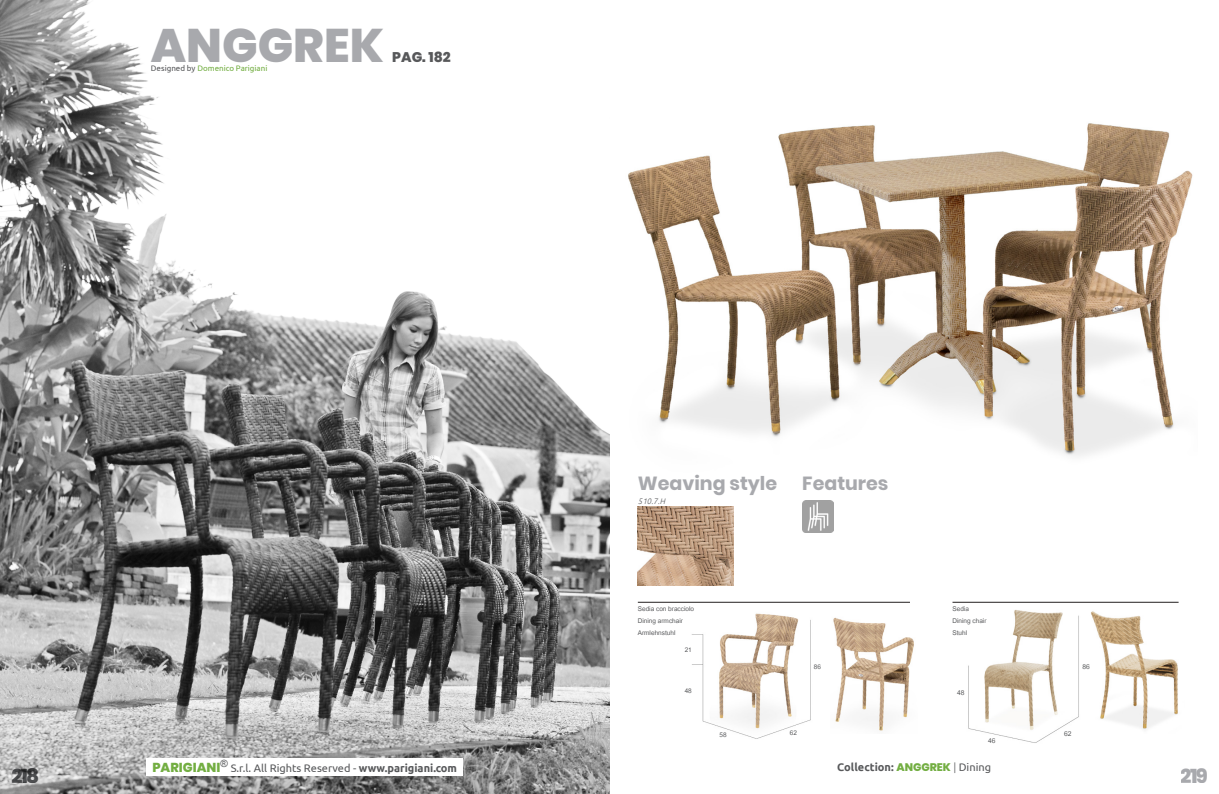
<style>
.page{position:relative;width:1219px;height:794px;background:#fff}
.page>*{position:absolute;margin:0;border:0;box-sizing:border-box;transform-origin:0 0}
.t1{font:800 47px "Poppins";color:#a8a9ad}
.t2{font:800 20px "Poppins";color:#a8a9ad}
.t3{font:800 20px "Poppins";color:#57585a}
.t4{font:700 19px "Poppins";color:#a8a9ad}
.t5{font:800 14px "Poppins";color:#57585a}
.t6{font:800 13px "Poppins";color:#73ae42}
.t7{font:11px "Ubuntu";color:#57585a}
.t8{font:700 11px "Ubuntu";color:#57585a}
.t9{font:9.3px "Utsaah";color:#57585a}
.t10{font:9px "Utsaah";color:#57585a}
.t11{font:8px "Ubuntu";color:#73ae42}
.t12{font:italic 300 8px "Ubuntu";color:#57585a}
.s1{color:#57585a}
.s2{font-weight:700}
.s3{font-family:"Poppins";font-weight:800;color:#73ae42}
.s4{font-weight:300}
.s5{font-weight:400}
</style>
<div class="page">
<img style="left:0;top:0;width:609px;height:794px">
<img style="left:628px;top:123px;width:565px;height:333px">
<img style="left:638px;top:506px;width:96px;height:79px">
<img style="left:802px;top:501px;width:32px;height:31px">
<img style="left:691px;top:613px;width:120px;height:126px">
<img style="left:833px;top:617px;width:81px;height:114px">
<img style="left:968px;top:610px;width:111px;height:133px">
<img style="left:1091px;top:611px;width:87px;height:119px">
<hr style="left:638px;top:602px;width:272px;height:1px;background:#231f20">
<hr style="left:952px;top:602px;width:227px;height:1px;background:#231f20">
<div style="left:147px;top:758px;width:316px;height:18px;background:#fff"></div>
<p class="t1" style="left:151px;top:18px;width:234px">ANGGREK</p>
<p class="t11" style="left:151px;top:64px;width:118px"><span class="s1">Designed by</span> Domenico Parigiani</p>
<p class="t5" style="left:392px;top:49px;width:60px">PAG. 182</p>
<h2 class="t3" style="left:11px;top:764px;width:29px">218</h2>
<p class="t6" style="left:152px;top:759px;width:77px">PARIGIANI<sup>®</sup></p>
<p class="t7" style="left:231px;top:761px;width:228px">S.r.l. All Rights Reserved - <span class="s2">www.parigiani.com</span></p>
<p class="t4" style="left:638px;top:473px;width:141px">Weaving style</p>
<p class="t4" style="left:802px;top:472px;width:88px">Features</p>
<p class="t12" style="left:638px;top:496px;width:29px">510.7.H</p>
<p class="t10" style="left:638px;top:605px;width:58px">Sedia con bracciolo</p>
<p class="t10" style="left:638px;top:617px;width:47px">Dining armchair</p>
<p class="t10" style="left:638px;top:629px;width:39px">Armlehnstuhl</p>
<p class="t10" style="left:685px;top:645px;width:9px">21</p>
<p class="t10" style="left:685px;top:686px;width:9px">48</p>
<p class="t10" style="left:719px;top:730px;width:9px">58</p>
<p class="t10" style="left:790px;top:728px;width:9px">62</p>
<p class="t10" style="left:814px;top:662px;width:9px">86</p>
<p class="t10" style="left:952px;top:605px;width:18px">Sedia</p>
<p class="t10" style="left:952px;top:617px;width:36px">Dining chair</p>
<p class="t10" style="left:952px;top:629px;width:16px">Stuhl</p>
<p class="t9" style="left:957px;top:688px;width:9px">48</p>
<p class="t9" style="left:988px;top:736px;width:9px">46</p>
<p class="t8" style="left:837px;top:760px;width:155px">Collection: <span class="s3">ANGGREK</span> <span class="s4">|</span> <span class="s5">Dining</span></p>
<p class="t9" style="left:1082px;top:662px;width:9px">86</p>
<p class="t9" style="left:1064px;top:728px;width:9px">62</p>
<h2 class="t2" style="left:1181px;top:764px;width:28px">219</h2>
</div>
